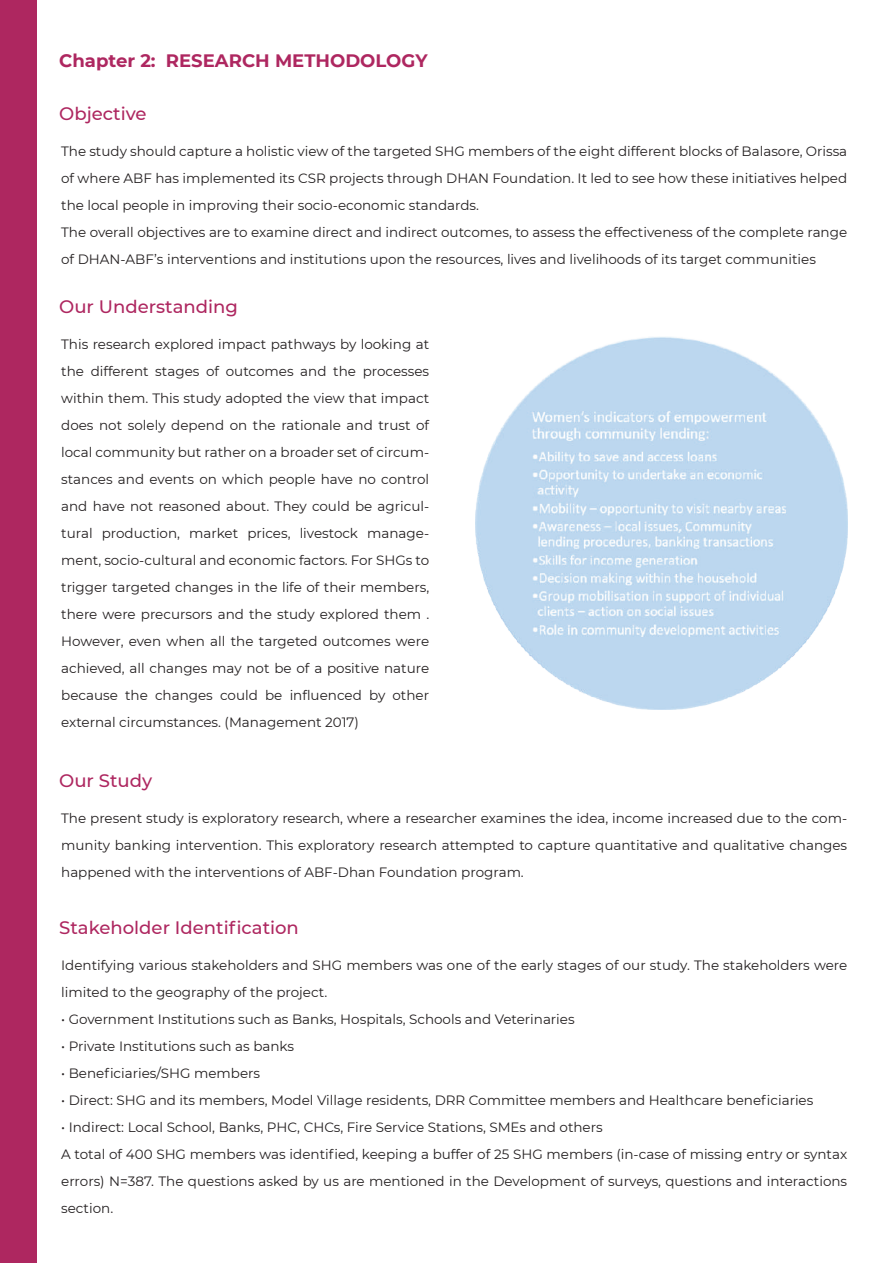
<style>
.page{position:relative;width:893px;height:1263px;background:#fff}
.page>*{position:absolute;margin:0;border:0;box-sizing:border-box;transform-origin:0 0}
.t1{font:500 18px "Montserrat";color:#ae2760}
.t2{font:700 18px "Montserrat";color:#ae2760}
.t3{font:13.5px/27px "Montserrat";color:#231f20}
</style>
<div class="page">
<div style="left:0;top:0;width:36px;height:1263px;background:#ae2760"></div>
<img style="left:475px;top:337px;width:373px;height:372px">
<h1 class="t2" style="left:59px;top:48px;width:370px">Chapter 2: RESEARCH METHODOLOGY</h1>
<h1 class="t1" style="left:59px;top:101px;width:89px">Objective</h1>
<p class="t3" style="left:61px;top:137px;width:787px">The study should capture a holistic view of the targeted SHG members of the eight different blocks of Balasore, Orissa of where ABF has implemented its CSR projects through DHAN Foundation. It led to see how these initiatives helped the local people in improving their socio-economic standards.<br>The overall objectives are to examine direct and indirect outcomes, to assess the effectiveness of the complete range of DHAN-ABF’s interventions and institutions upon the resources, lives and livelihoods of its target communities</p>
<h1 class="t1" style="left:59px;top:294px;width:180px">Our Understanding</h1>
<p class="t3" style="left:61px;top:330px;width:369px;text-align:justify">This research explored impact pathways by looking at the different stages of outcomes and the processes within them. This study adopted the view that impact does not solely depend on the rationale and trust of local community but rather on a broader set of circum&shy;stances and events on which people have no control and have not reasoned about. They could be agricul&shy;tural production, market prices, livestock manage&shy;ment, socio-cultural and economic factors. For SHGs to trigger targeted changes in the life of their members, there were precursors and the study explored them .<br>However, even when all the targeted outcomes were achieved, all changes may not be of a positive nature because the changes could be influenced by other external circumstances. (Management 2017)</p>
<h1 class="t1" style="left:59px;top:768px;width:94px">Our Study</h1>
<p class="t3" style="left:61px;top:804px;width:787px;text-align:justify">The present study is exploratory research, where a researcher examines the idea, income increased due to the com&shy;munity banking intervention. This exploratory research attempted to capture quantitative and qualitative changes happened with the interventions of ABF-Dhan Foundation program.</p>
<h1 class="t1" style="left:59px;top:915px;width:241px">Stakeholder Identification</h1>
<p class="t3" style="left:61px;top:951px;width:787px">Identifying various stakeholders and SHG members was one of the early stages of our study. The stakeholders were limited to the geography of the project.</p>
<p class="t3" style="left:61px;top:1005px;width:515px">• Government Institutions such as Banks, Hospitals, Schools and Veterinaries</p>
<p class="t3" style="left:61px;top:1032px;width:234px">• Private Institutions such as banks</p>
<p class="t3" style="left:61px;top:1059px;width:200px">• Beneficiaries/SHG members</p>
<p class="t3" style="left:61px;top:1086px;width:754px">• Direct: SHG and its members, Model Village residents, DRR Committee members and Healthcare beneficiaries</p>
<p class="t3" style="left:61px;top:1113px;width:787px">• Indirect: Local School, Banks, PHC, CHCs, Fire Service Stations, SMEs and others<br>A total of 400 SHG members was identified, keeping a buffer of 25 SHG members (in-case of missing entry or syntax errors) N=387. The questions asked by us are mentioned in the Development of surveys, questions and interactions section.</p>
</div>
